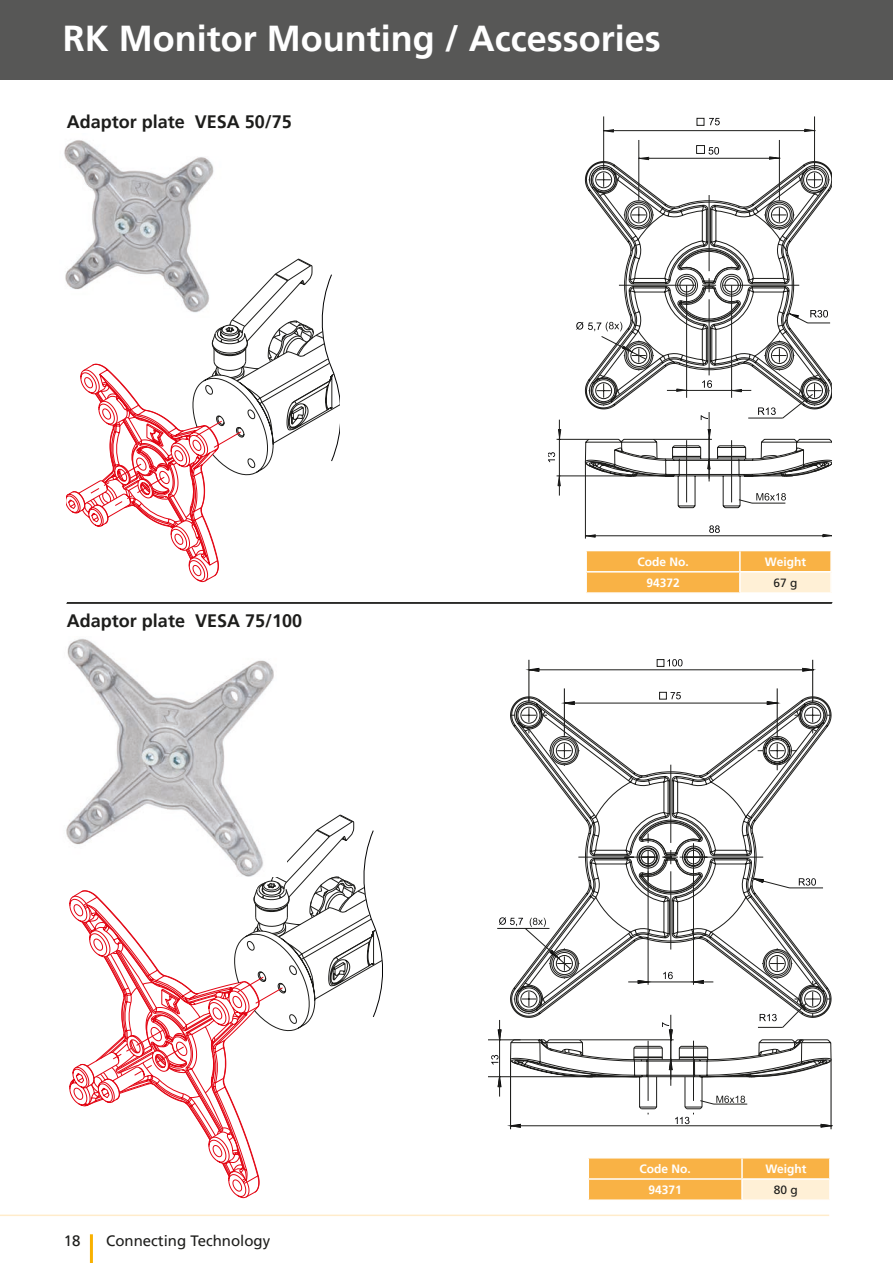
<style>
.page{position:relative;width:893px;height:1263px;background:#fff}
.page>*{position:absolute;margin:0;border:0;box-sizing:border-box;transform-origin:0 0}
.t1{font:700 36px "Frutiger LT Pro";color:#fff}
.t2{font:700 18px "Frutiger LT Pro";color:#1d1d1b}
.t3{font:15px "Frutiger LT Pro";color:#1d1d1b}
.t4{font:700 12px "Frutiger LT Pro";color:#fff}
.t5{font:12px "Frutiger";color:#1d1d1b}
</style>
<div class="page">
<div style="left:0;top:0;width:893px;height:79px;background:#575756"></div>
<hr style="left:90px;top:1234px;width:3px;height:29px;background:#f9b100">
<hr style="left:0;top:1214px;width:829px;height:2px;background:#ffeccb">
<svg style="left:82px;top:1106px;width:165px;height:78px"></svg>
<svg style="left:71px;top:814px;width:312px;height:292px"></svg>
<svg style="left:67px;top:259px;width:273px;height:323px"></svg>
<hr style="left:67px;top:602px;width:765px;height:1px;background:#1d1d1b">
<img style="left:66px;top:638px;width:220px;height:238px">
<img style="left:64px;top:140px;width:160px;height:178px">
<svg style="left:588px;top:1158px;width:242px;height:41px;background:#fac169"></svg>
<div style="left:587px;top:551px;width:243px;height:41px;background:#f9b245"></div>
<div style="left:740px;top:572px;width:91px;height:21px;background:#fff0d6"></div>
<hr style="left:739px;top:551px;width:2px;height:20px;background:#fff">
<hr style="left:585px;top:571px;width:155px;height:1px;background:#fff">
<hr style="left:740px;top:571px;width:92px;height:1px;background:#fff">
<hr style="left:739px;top:572px;width:2px;height:20px;background:#fff">
<hr style="left:830px;top:572px;width:2px;height:20px;background:#fff">
<hr style="left:740px;top:592px;width:92px;height:2px;background:#fff">
<hr style="left:564px;top:688px;width:1px;height:47px;background:#1d1d1b">
<hr style="left:777px;top:688px;width:1px;height:44px;background:#1d1d1b">
<svg style="left:526px;top:668px;width:13px;height:4px"></svg>
<svg style="left:802px;top:668px;width:14px;height:4px"></svg>
<hr style="left:529px;top:660px;width:1px;height:42px;background:#1d1d1b">
<hr style="left:812px;top:660px;width:1px;height:42px;background:#1d1d1b">
<hr style="left:529px;top:669px;width:284px;height:1px;background:#1d1d1b">
<svg style="left:510px;top:697px;width:321px;height:160px"></svg>
<hr style="left:831px;top:1059px;width:1px;height:70px;background:#1d1d1b">
<hr style="left:510px;top:1059px;width:1px;height:70px;background:#1d1d1b">
<hr style="left:488px;top:1039px;width:32px;height:1px;background:#1d1d1b">
<hr style="left:488px;top:1076px;width:149px;height:1px;background:#1d1d1b">
<svg style="left:657px;top:659px;width:25px;height:41px"></svg>
<svg style="left:491px;top:857px;width:341px;height:271px"></svg>
<svg style="left:603px;top:116px;width:212px;height:48px"></svg>
<svg style="left:585px;top:164px;width:247px;height:121px"></svg>
<div style="left:697px;top:118px;width:7px;height:8px;border:1px solid #1d1d1b"></div>
<svg style="left:548px;top:285px;width:284px;height:254px"></svg>
<hr style="left:66px;top:603px;width:766px;height:1px;background:#1d1d1b">
<h1 class="t1" style="left:63px;top:17px;width:599px">RK Monitor Mounting / Accessories</h1>
<p class="t2" style="left:67px;top:111px;width:227px">Adaptor plate VESA 50/75</p>
<p class="t2" style="left:67px;top:610px;width:237px">Adaptor plate VESA 75/100</p>
<p class="t3" style="left:64px;top:1231px;width:18px">18</p>
<p class="t3" style="left:106px;top:1231px;width:165px">Connecting Technology</p>
<p class="t4" style="left:637px;top:554px;width:53px">Code No.</p>
<p class="t4" style="left:765px;top:554px;width:43px">Weight</p>
<p class="t4" style="left:646px;top:576px;width:35px">94372</p>
<p class="t5" style="left:773px;top:576px;width:26px">67 g</p>
<p class="t4" style="left:639px;top:1161px;width:53px">Code No.</p>
<p class="t4" style="left:765px;top:1161px;width:43px">Weight</p>
<p class="t4" style="left:648px;top:1183px;width:35px">94371</p>
<p class="t5" style="left:774px;top:1183px;width:26px">80 g</p>
</div>
